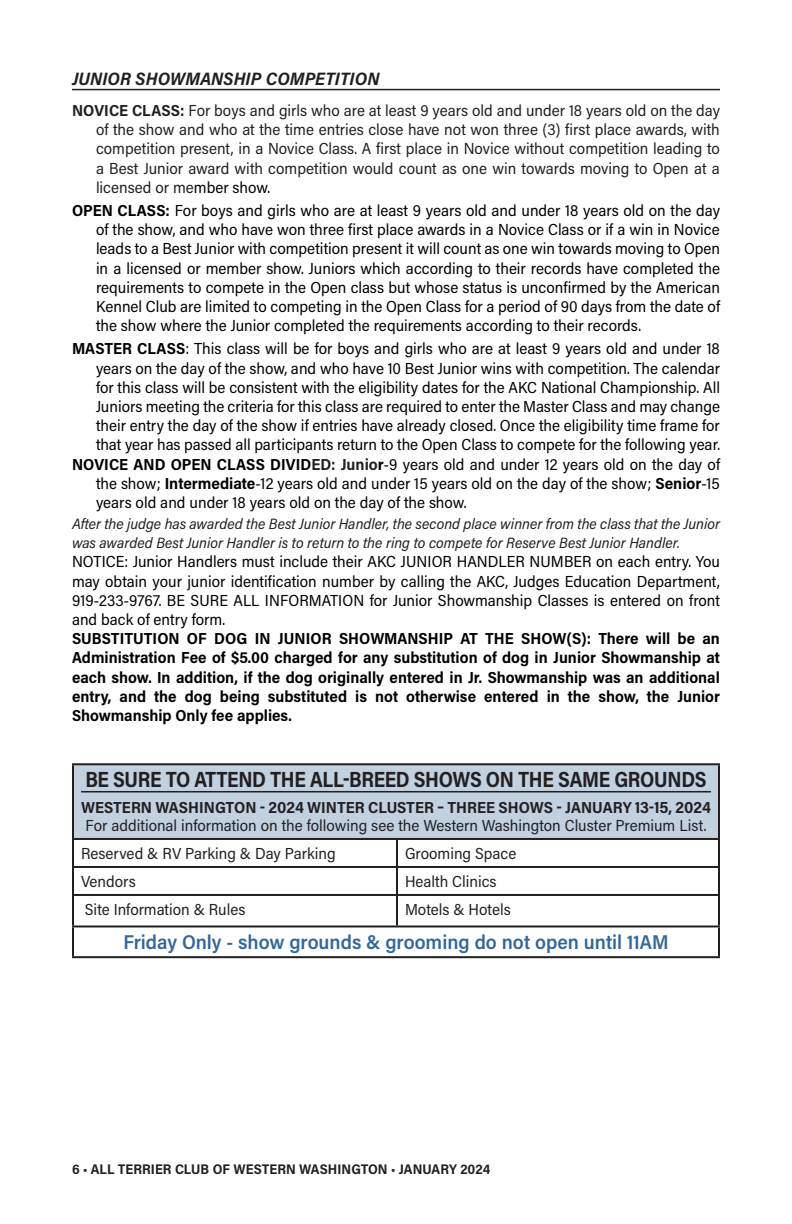
<style>
.page{position:relative;width:792px;height:1224px;background:#fff}
.page>*{position:absolute;margin:0;border:0;box-sizing:border-box;transform-origin:0 0}
.PLHeaders{font:700 22px "Acumin Pro Semi Cond";letter-spacing:-.02em;color:#231f20;scale:.93 1}
.MainText27{font:600 20px "Acumin Pro Semi Cond";color:#369}
.PLHeaders-2{font:italic 700 18px "Acumin Pro Semi Cond";color:#231f20}
.MainText27-2{font:16px/19.2px "Acumin Pro Semi Cond";color:#000;text-align:justify}
.MainText27-3{font:16px/19.2px "Acumin Pro Semi Cond";color:#231f20;text-align:justify}
.MainText27-4{font:700 16px/19.2px "Acumin Pro Semi Cond";color:#000;text-align:justify}
.MainText27-5{font:700 16px "Acumin Pro Semi Cond";color:#231f20}
.MainText27-6{font:italic 15px/19.2px "Acumin Pro Semi Cond";color:#231f20}
.t1{font:700 14px "Acumin Pro Semi Cond";color:#231f20}
.s1{font-weight:700}
.s2{color:#000}
.s3{font-weight:700;color:#231f20}
</style>
<div class="page">
<hr style="left:72px;top:89px;width:648px;height:1px;background:#231f20">
<div style="left:73px;top:764px;width:646px;height:75px;background:#c2d1e0"></div>
<hr style="left:72px;top:763px;width:325px;height:2px;background:#231f20">
<hr style="left:72px;top:765px;width:2px;height:73px;background:#231f20">
<hr style="left:397px;top:763px;width:323px;height:2px;background:#231f20">
<hr style="left:718px;top:765px;width:2px;height:73px;background:#231f20">
<hr style="left:72px;top:838px;width:325px;height:2px;background:#231f20">
<hr style="left:72px;top:840px;width:2px;height:26px;background:#231f20">
<hr style="left:397px;top:838px;width:323px;height:2px;background:#231f20">
<hr style="left:396px;top:840px;width:2px;height:26px;background:#231f20">
<hr style="left:718px;top:840px;width:2px;height:26px;background:#231f20">
<hr style="left:72px;top:866px;width:325px;height:2px;background:#231f20">
<hr style="left:72px;top:868px;width:2px;height:26px;background:#231f20">
<hr style="left:397px;top:866px;width:323px;height:2px;background:#231f20">
<hr style="left:396px;top:868px;width:2px;height:26px;background:#231f20">
<hr style="left:718px;top:868px;width:2px;height:26px;background:#231f20">
<hr style="left:72px;top:894px;width:325px;height:2px;background:#231f20">
<hr style="left:72px;top:896px;width:2px;height:29px;background:#231f20">
<hr style="left:397px;top:894px;width:323px;height:2px;background:#231f20">
<hr style="left:396px;top:896px;width:2px;height:29px;background:#231f20">
<hr style="left:718px;top:896px;width:2px;height:29px;background:#231f20">
<hr style="left:72px;top:925px;width:325px;height:2px;background:#231f20">
<hr style="left:72px;top:927px;width:2px;height:29px;background:#231f20">
<hr style="left:397px;top:925px;width:323px;height:2px;background:#231f20">
<hr style="left:718px;top:927px;width:2px;height:29px;background:#231f20">
<hr style="left:72px;top:956px;width:325px;height:2px;background:#231f20">
<hr style="left:397px;top:956px;width:323px;height:2px;background:#231f20">
<hr style="left:81px;top:791px;width:630px;height:1px;background:#231f20">
<p class="PLHeaders-2" style="left:72px;top:66px;width:309px">JUNIOR SHOWMANSHIP COMPETITION</p>
<p class="MainText27-3" style="left:96px;top:100px;width:626px;text-indent:-24px"><span class="s1">NOVICE CLASS:</span> For boys and girls who are at least 9 years old and under 18 years old on the day of the show and who at the time entries close have not won three (3) first place awards, with competition present, in a Novice Class. A first place in Novice without competition leading to a Best Junior award with competition would count as one win towards moving to Open at a licensed or me<span class="s2">mber show.</span></p>
<p class="MainText27-2" style="left:96px;top:200px;width:626px;text-indent:-24px"><span class="s1">OPEN CLASS:</span> For boys and girls who are at least 9 years old and under 18 years old on the day of the show, and who have won three first place awards in a Novice Class or if a win in Novice leads to a Best Junior with competition present it will count as one win towards moving to Open in a licensed or member show. Juniors which according to their records have completed the requirements to compete in the Open class but whose status is unconfirmed by the American Kennel Club are limited to competing in the Open Class for a period of 90 days from the date of the show where the Junior completed the requirements according to their records.</p>
<p class="MainText27-2" style="left:96px;top:339px;width:626px;text-indent:-24px"><span class="s1">MASTER CLASS</span>: This class will be for boys and girls who are at least 9 years old and under 18 years on the day of the show, and who have 10 Best Junior wins with competition. The calendar for this class will be consistent with the eligibility dates for the AKC National Championship. All Juniors meeting the criteria for this class are required to enter the Master Class and may change their entry the day of the show if entries have already closed. Once the eligibility time frame for that year has passed all participants return to the Open Class to compete for the following year.</p>
<p class="MainText27-2" style="left:96px;top:454px;width:626px;text-indent:-24px"><span class="s1">NOVICE AND OPEN CLASS DIVID</span><span class="s3">ED: Junio</span><span class="s1">r</span>-9 years old and under 12 years old on the day of the show; <span class="s1">Intermediate</span>-12 years old and under 15 years old on the day of the show; <span class="s1">Senior</span>-15 years old and under 18 years old on the day of the show.</p>
<p class="MainText27-6" style="left:72px;top:514px;width:650px">After the judge has awarded the Best Junior Handler, the second place winner from the class that the Junior was awarded Best Junior Handler is to return to the ring to compete for Reserve Best Junior Handler.</p>
<p class="MainText27-2" style="left:72px;top:552px;width:650px">NOTICE: Junior Handlers must include their AKC JUNIOR HANDLER NUMBER on each entry. You may obtain your junior identification number by calling the AKC, Judges Education Department, 919-233-9767. BE SURE ALL INFORMATION for Junior Showmanship Classes is entered on front and back of entry form.</p>
<p class="MainText27-4" style="left:72px;top:628px;width:650px">SUBSTITUTION OF DOG IN JUNIOR SHOWMANSHIP AT THE SHOW(S): There will be an Administration Fee of $5.00 charged for any substitution of dog in Junior Showmanship at each show. In addition, if the dog originally entered in Jr. Showmanship was an additional entry, and the dog being substituted is not otherwise entered in the show, the Junior Showmanship Only fee applies.</p>
<p class="PLHeaders" style="left:85px;top:764px;width:670px">BE SURE TO ATTEND THE ALL-BREED SHOWS ON THE SAME GROUNDS</p>
<p class="MainText27-5" style="left:81px;top:796px;width:631px">WESTERN WASHINGTON - 2024 WINTER CLUSTER – THREE SHOWS - JANUARY 13-15, 2024</p>
<p class="MainText27-3" style="left:85px;top:815px;width:623px">For additional information on the following see the Western Washington Cluster Premium List.</p>
<p class="MainText27-3" style="left:81px;top:843px;width:256px">Reserved &amp; RV Parking &amp; Day Parking</p>
<p class="MainText27-3" style="left:405px;top:843px;width:113px">Grooming Space</p>
<p class="MainText27-3" style="left:81px;top:871px;width:56px">Vendors</p>
<p class="MainText27-3" style="left:405px;top:871px;width:93px">Health Clinics</p>
<p class="MainText27-3" style="left:85px;top:899px;width:162px">Site Information &amp; Rules</p>
<p class="MainText27-3" style="left:405px;top:899px;width:107px">Motels &amp; Hotels</p>
<p class="MainText27" style="left:123px;top:928px;width:547px">Friday Only - show grounds &amp; grooming do not open until 11AM</p>
<p class="t1" style="left:72px;top:1160px;width:420px">6 • ALL TERRIER CLUB OF WESTERN WASHINGTON • JANUARY 2024</p>
</div>
